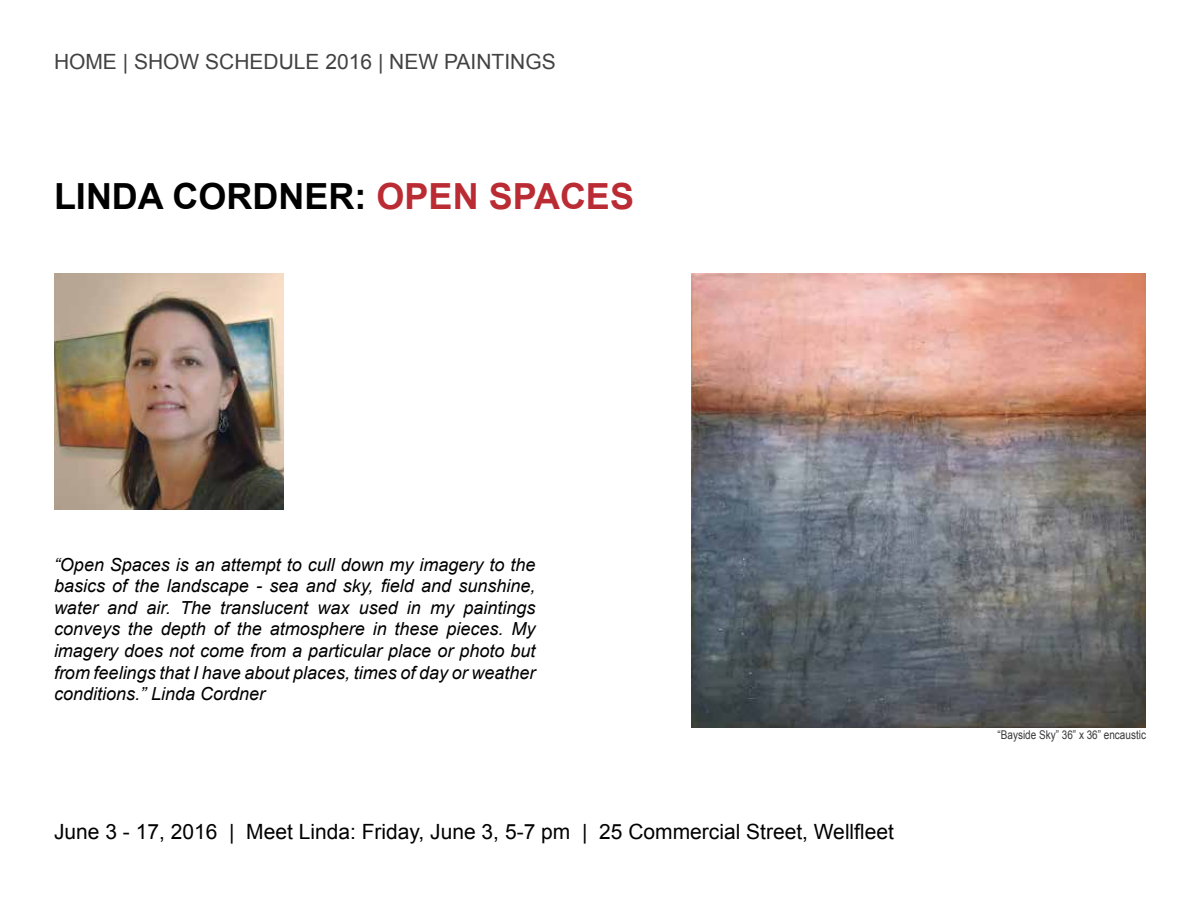
<style>
.page{position:relative;width:1200px;height:900px;background:#fff}
.page>*{position:absolute;margin:0;border:0;box-sizing:border-box;transform-origin:0 0}
.t1{font:700 36px "Arial";color:#000}
.t2{font:21px "Arial";color:#000}
.t3{font:21px "Arial";color:#424242}
.t4{font:italic 18px/21.6px "Arial";color:#000;text-align:justify}
.t5{font:12px "Arial";color:#373639;scale:.83 1}
.s1{color:#bb2b33}
</style>
<div class="page">
<img style="left:691px;top:273px;width:455px;height:455px">
<img style="left:54px;top:273px;width:230px;height:236px">
<p class="t3" style="left:54px;top:48px;width:503px">HOME | SHOW SCHEDULE 2016 | NEW PAINTINGS</p>
<h1 class="t1" style="left:54px;top:173px;width:582px">LINDA CORDNER: <span class="s1">OPEN SPACES</span></h1>
<p class="t4" style="left:54px;top:554px;width:483px">“Open Spaces is an attempt to cull down my imagery to the basics of the landscape - sea and sky, field and sunshine, water and air. The translucent wax used in my paintings conveys the depth of the atmosphere in these pieces. My imagery does not come from a particular place or photo but from feelings that I have about places, times of day or weather conditions.” Linda Cordner</p>
<p class="t2" style="left:54px;top:818px;width:842px">June 3 - 17, 2016 | Meet Linda: Friday, June 3, 5-7 pm | 25 Commercial Street, Wellfleet</p>
<p class="t5" style="left:998px;top:727px;width:180px">“Bayside Sky” 36” x 36” encaustic</p>
</div>
